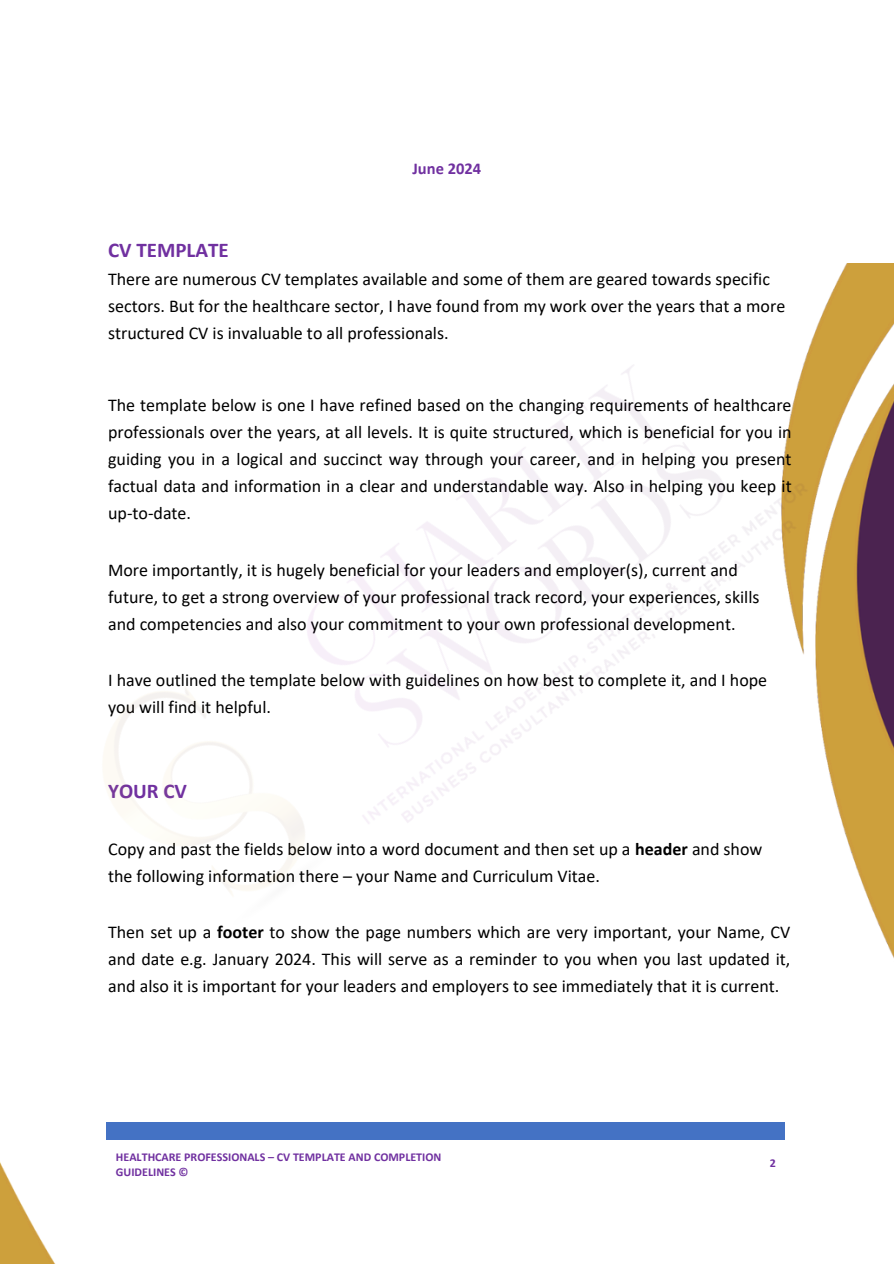
<style>
.page{position:relative;width:894px;height:1264px;background:#fff}
.page>*{position:absolute;margin:0;border:0;box-sizing:border-box;transform-origin:0 0}
.t1{font:700 21px "Calibri";color:#7030a0}
.t2{font:18px/27px "Calibri";color:#000}
.t3{font:700 16.5px "Calibri";color:#7030a0}
.t4{font:700 12px "Calibri";color:#7030a0}
.s1{font-weight:700}
</style>
<div class="page">
<img style="left:0;top:1122px;width:785px;height:140px">
<img style="left:103px;top:263px;width:790px;height:693px">
<p class="t3" style="left:412px;top:161px;width:70px">June 2024</p>
<p class="t1" style="left:108px;top:241px;width:122px">CV TEMPLATE</p>
<p class="t2" style="left:108px;top:267px;width:678px">There are numerous CV templates available and some of them are geared towards specific sectors. But for the healthcare sector, I have found from my work over the years that a more structured CV is invaluable to all professionals.</p>
<h1 class="t2" style="left:108px;top:393px;width:685px;text-align:justify">The template below is one I have refined based on the changing requirements of healthcare professionals over the years, at all levels. It is quite structured, which is beneficial for you in guiding you in a logical and succinct way through your career, and in helping you present factual data and information in a clear and understandable way. Also in helping you keep it up-to-date.</h1>
<h3 class="t2" style="left:108px;top:557px;width:652px">More importantly, it is hugely beneficial for your leaders and employer(s), current and future, to get a strong overview of your professional track record, your experiences, skills and competencies and also your commitment to your own professional development.</h3>
<h3 class="t2" style="left:108px;top:667px;width:660px">I have outlined the template below with guidelines on how best to complete it, and I hope you will find it helpful.</h3>
<h3 class="t1" style="left:108px;top:782px;width:80px">YOUR CV</h3>
<h3 class="t2" style="left:108px;top:837px;width:655px">Copy and past the fields below into a word document and then set up a <span class="s1">header</span> and show the following information there – your Name and Curriculum Vitae.</h3>
<h3 class="t2" style="left:108px;top:919px;width:683px;text-align:justify">Then set up a <span class="s1">footer</span> to show the page numbers which are very important, your Name, CV and date e.g. January 2024. This will serve as a reminder to you when you last updated it, and also it is important for your leaders and employers to see immediately that it is current.</h3>
<h3 class="t4" style="left:116px;top:1152px;width:327px">HEALTHCARE PROFESSIONALS – CV TEMPLATE AND COMPLETION</h3>
<p class="t4" style="left:116px;top:1166px;width:74px">GUIDELINES ©</p>
<p class="t4" style="left:769px;top:1158px;width:8px">2</p>
</div>
